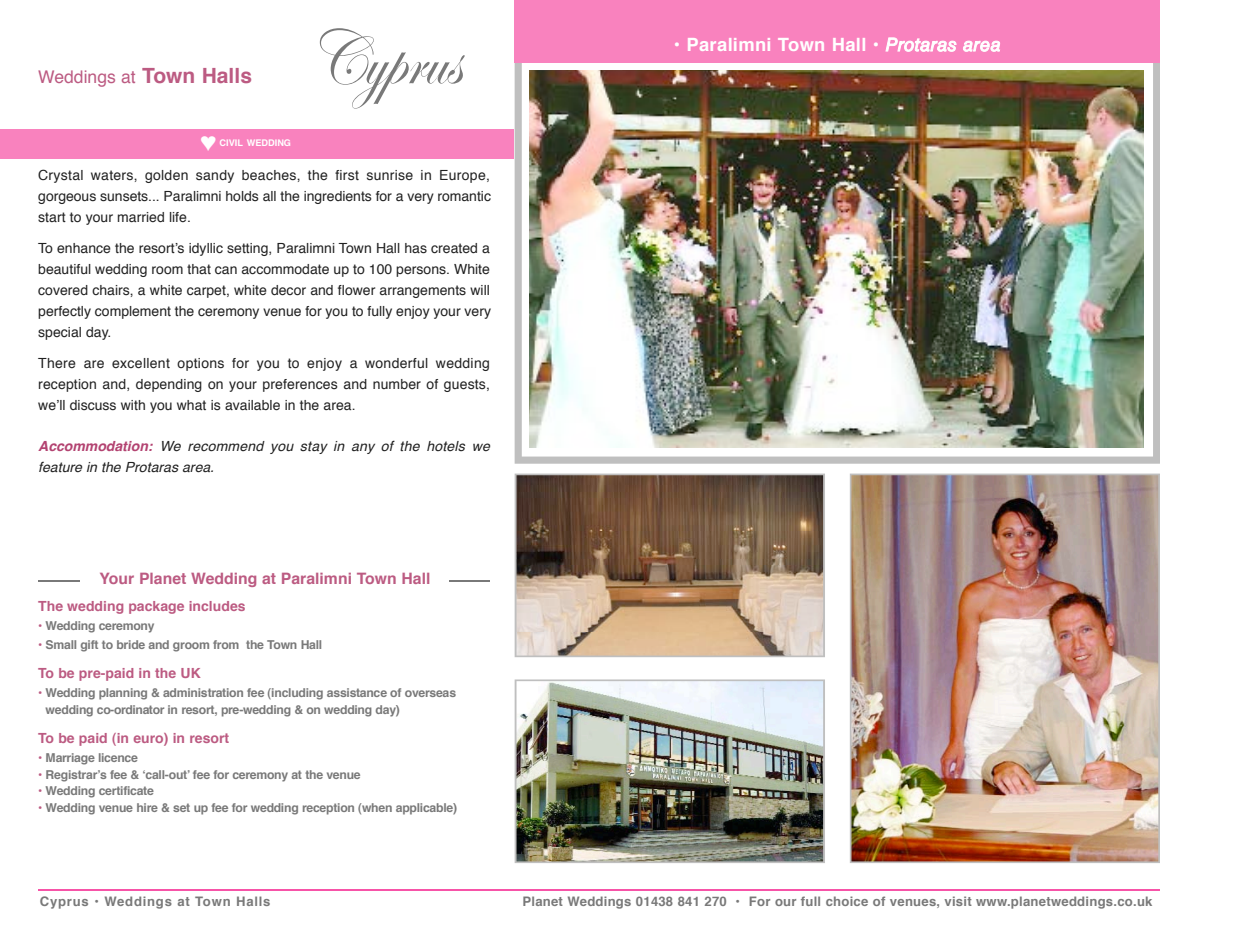
<style>
.page{position:relative;width:1241px;height:943px;background:#fff}
.page>*{position:absolute;margin:0;border:0;box-sizing:border-box;transform-origin:0 0}
.t1{font:78.75px "Edwardian Script ITC";color:#797979;scale:.9 1}
.t2{font:700 18.38px "Helvetica";letter-spacing:.015em;color:#fff}
.t3{font:17.5px "Helvetica";color:#bc5b82}
.t4{font:700 15.75px "Helvetica";color:#bc5b82}
.t5{font:14px/21px "Helvetica";color:#212121;text-align:justify}
.t6{font:italic 14px/21px "Helvetica";letter-spacing:.015em;color:#212121}
.t7{font:700 14px "Helvetica";color:#bc5b82}
.t8{font:700 13.12px "Helvetica";letter-spacing:.02em;color:#797979}
.t9{font:700 13.12px "Helvetica";letter-spacing:.06em;color:#797979}
.t10{font:700 12.25px/16.8px "Helvetica";letter-spacing:-.025em;color:#797979}
.t11{font:700 9.1px "Helvetica";color:#fff}
.s1{font-weight:700;font-size:21px}
.s2{font-weight:700;color:#b34371}
.s3{color:#bc5b82}
.s4{font-family:"Helvetica LT Std";font-weight:400;font-style:italic}
</style>
<div class="page">
<hr style="left:38px;top:889px;width:1121px;height:1px;background:#f754a8">
<div style="left:0;top:129px;width:530px;height:29px;background:#f982be"></div>
<svg style="left:514px;top:63px;width:645px;height:400px"></svg>
<img style="left:529px;top:71px;width:614px;height:377px">
<img style="left:514px;top:679px;width:310px;height:184px">
<svg style="left:514px;top:473px;width:310px;height:184px;background:#987e67"></svg>
<hr style="left:38px;top:579px;width:452px;height:2px;background:#797979">
<div style="left:81px;top:567px;width:368px;height:26px;background:#fff"></div>
<div style="left:514px;top:0;width:645px;height:63px;background:#f982be"></div>
<img style="left:849px;top:473px;width:310px;height:390px">
<p class="t3" style="left:38px;top:70px;width:215px">Weddings at <span class="s1">Town Halls</span></p>
<h1 class="t1" style="left:307px;top:16px;width:171px">Cyprus</h1>
<p class="t11" style="left:219px;top:139px;width:73px">CIVIL WEDDING</p>
<p class="t5" style="left:38px;top:166px;width:454px">Crystal waters, golden sandy beaches, the first sunrise in Europe, gorgeous sunsets... Paralimni holds all the ingredients for a very romantic start to your married life.</p>
<p class="t5" style="left:38px;top:239px;width:454px">To enhance the resort’s idyllic setting, Paralimni Town Hall has created a beautiful wedding room that can accommodate up to 100 persons. White covered chairs, a white carpet, white decor and flower arrangements will perfectly complement the ceremony venue for you to fully enjoy your very special day.</p>
<p class="t5" style="left:38px;top:354px;width:453px">There are excellent options for you to enjoy a wonderful wedding reception and, depending on your preferences and number of guests, we’ll discuss with you what is available in the area.</p>
<p class="t6" style="left:38px;top:437px;width:453px"><span class="s2">Accommodation:</span> We recommend you stay in any of the hotels we feature in the Protaras area.</p>
<p class="t4" style="left:99px;top:572px;width:332px">Your Planet Wedding at Paralimni Town Hall</p>
<p class="t7" style="left:38px;top:600px;width:209px">The wedding package includes</p>
<p class="t10" style="left:38px;top:618px;width:118px"><span class="s3">•</span> Wedding ceremony</p>
<p class="t10" style="left:38px;top:637px;width:285px"><span class="s3">•</span> Small gift to bride and groom from the Town Hall</p>
<p class="t7" style="left:38px;top:667px;width:164px">To be pre-paid in the UK</p>
<p class="t10" style="left:46px;top:685px;width:412px;text-indent:-7px"><span class="s3">•</span> Wedding planning &amp; administration fee (including assistance of overseas wedding co-ordinator in resort, pre-wedding &amp; on wedding day)</p>
<p class="t7" style="left:38px;top:732px;width:192px">To be paid (in euro) in resort</p>
<p class="t10" style="left:38px;top:750px;width:101px"><span class="s3">•</span> Marriage licence</p>
<p class="t10" style="left:38px;top:767px;width:324px"><span class="s3">•</span> R e g is tra r’s fee &amp; ‘call-out’ fee for ceremony at the venue</p>
<p class="t10" style="left:38px;top:783px;width:117px"><span class="s3">•</span> Wedding certificate</p>
<p class="t10" style="left:38px;top:800px;width:420px"><span class="s3">•</span> Wedding venue hire &amp; set up fee for wedding reception (when applicable)</p>
<h2 class="t2" style="left:673px;top:37px;width:328px">• Paralimni Town Hall • <span class="s4">Protaras area</span></h2>
<p class="t9" style="left:40px;top:895px;width:232px">Cyprus • Weddings at Town Halls</p>
<p class="t8" style="left:522px;top:895px;width:631px">Planet Weddings 01438 841 270 • For our full choice of venues, visit www.p la n e tw e d d in g s .c o .u k</p>
</div>
